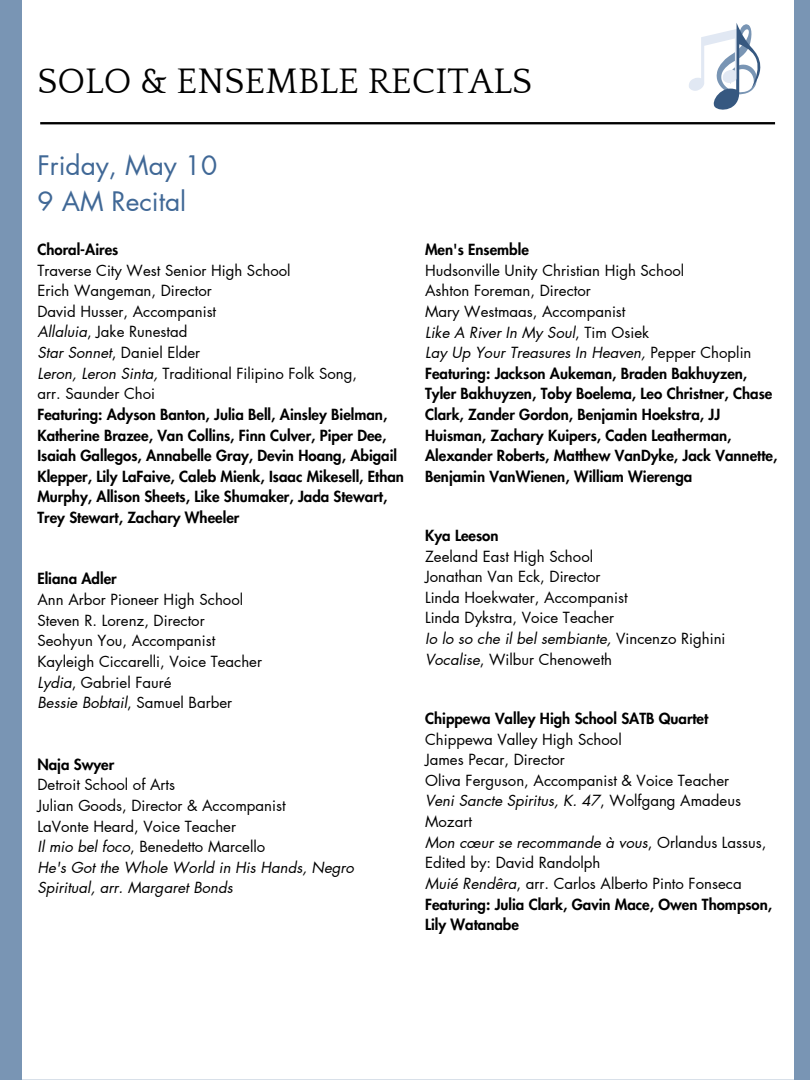
<style>
.page{position:relative;width:810px;height:1080px;background:#7995b4}
.page>*{position:absolute;margin:0;border:0;box-sizing:border-box;transform-origin:0 0}
.t1{font:36.38px "Quattrocento";color:#000}
.t2{font:26.25px/36.6px "Futura LT Pro";color:#406896}
.t3{font:15px/20.6px "Futura LT Pro";color:#000}
.t4{font:800 15px/20.6px "Futura LT Pro";color:#000}
.t5{font:italic 15px/20.6px "Futura LT Pro";color:#000}
.s1{font-style:italic}
.s2{font-style:normal}
</style>
<div class="page">
<div style="left:22px;top:0;width:772px;height:1080px;background:#fff"></div>
<hr style="left:40px;top:122px;width:735px;height:2px;background:#000">
<svg style="left:689px;top:23px;width:72px;height:87px"></svg>
<p class="t1" style="left:37px;top:62px;width:496px">SOLO &amp; ENSEMBLE RECITALS</p>
<p class="t2" style="left:37px;top:148px;width:181px">Friday, May 10<br>9 AM Recital</p>
<p class="t4" style="left:37px;top:240px;width:82px">Choral-Aires</p>
<p class="t3" style="left:37px;top:260px;width:255px">Traverse City West Senior High School</p>
<p class="t3" style="left:37px;top:281px;width:176px">Erich Wangeman, Director</p>
<h1 class="t3" style="left:37px;top:302px;width:180px">David Husser, Accompanist</h1>
<h2 class="t3" style="left:37px;top:322px;width:152px"><span class="s1">Allaluia</span>, Jake Runestad</h2>
<p class="t3" style="left:37px;top:343px;width:164px"><span class="s1">Star Sonnet</span>, Daniel Elder</p>
<p class="t3" style="left:37px;top:364px;width:321px"><span class="s1">Leron, Leron Sinta,</span> Traditional Filipino Folk Song,</p>
<p class="t3" style="left:37px;top:384px;width:119px">arr. Saunder Choi</p>
<p class="t4" style="left:37px;top:405px;width:368px">Featuring: Adyson Banton, Julia Bell, Ainsley Bielman, Katherine Brazee, Van Collins, Finn Culver, Piper Dee, Isaiah Gallegos, Annabelle Gray, Devin Hoang, Abigail Klepper, Lily LaFaive, Caleb Mienk, Isaac Mikesell, Ethan Murphy, Allison Sheets, Like Shumaker, Jada Stewart, Trey Stewart, Zachary Wheeler</p>
<p class="t4" style="left:37px;top:569px;width:81px">Eliana Adler</p>
<p class="t3" style="left:37px;top:590px;width:207px">Ann Arbor Pioneer High School</p>
<p class="t3" style="left:37px;top:611px;width:169px">Steven R. Lorenz, Director</p>
<p class="t3" style="left:37px;top:631px;width:179px">Seohyun You, Accompanist</p>
<p class="t3" style="left:37px;top:652px;width:226px">Kayleigh Ciccarelli, Voice Teacher</p>
<p class="t3" style="left:37px;top:672px;width:136px"><span class="s1">Lydia</span>, Gabriel Fauré</p>
<p class="t5" style="left:37px;top:693px;width:196px">Bessie Bobtail<span class="s2">, Samuel Barber</span></p>
<p class="t4" style="left:37px;top:755px;width:78px">Naja Swyer</p>
<p class="t3" style="left:37px;top:775px;width:139px">Detroit School of Arts</p>
<p class="t3" style="left:37px;top:796px;width:250px">Julian Goods, Director &amp; Accompanist</p>
<p class="t3" style="left:37px;top:816px;width:200px">LaVonte Heard, Voice Teacher</p>
<p class="t3" style="left:37px;top:837px;width:229px"><span class="s1">Il mio bel foco</span>, Benedetto Marcello</p>
<p class="t5" style="left:37px;top:858px;width:318px">He's Got the Whole World in His Hands, Negro<br>Spiritual, arr. Margaret Bonds</p>
<p class="t4" style="left:425px;top:240px;width:105px">Men's Ensemble</p>
<p class="t3" style="left:425px;top:261px;width:261px">Hudsonville Unity Christian High School</p>
<p class="t3" style="left:425px;top:281px;width:167px">Ashton Foreman, Director</p>
<p class="t3" style="left:425px;top:302px;width:202px">Mary Westmaas, Accompanist</p>
<p class="t5" style="left:425px;top:322px;width:226px">Like A River In My Soul<span class="s2">, Tim Osiek</span></p>
<p class="t5" style="left:425px;top:343px;width:328px">Lay Up Your Treasures In Heaven, <span class="s2">Pepper Choplin</span></p>
<p class="t4" style="left:425px;top:364px;width:354px">Featuring: Jackson Aukeman, Braden Bakhuyzen, Tyler Bakhuyzen, Toby Boelema, Leo Christner, Chase Clark, Zander Gordon, Benjamin Hoekstra, JJ Huisman, Zachary Kuipers, Caden Leatherman, Alexander Roberts, Matthew VanDyke, Jack Vannette, Benjamin VanWienen, William Wierenga</p>
<p class="t4" style="left:425px;top:526px;width:75px">Kya Leeson</p>
<p class="t3" style="left:425px;top:546px;width:170px">Zeeland East High School</p>
<p class="t3" style="left:425px;top:567px;width:177px">Jonathan Van Eck, Director</p>
<p class="t3" style="left:425px;top:588px;width:204px">Linda Hoekwater, Accompanist</p>
<p class="t3" style="left:425px;top:608px;width:191px">Linda Dykstra, Voice Teacher</p>
<p class="t5" style="left:425px;top:629px;width:302px">Io lo so che il bel sembiante, <span class="s2">Vincenzo Righini</span></p>
<p class="t3" style="left:425px;top:650px;width:189px"><span class="s1">Vocalise</span>, Wilbur Chenoweth</p>
<p class="t4" style="left:425px;top:709px;width:285px">Chippewa Valley High School SATB Quartet</p>
<p class="t3" style="left:425px;top:729px;width:198px">Chippewa Valley High School</p>
<p class="t3" style="left:425px;top:750px;width:141px">James Pecar, Director</p>
<p class="t3" style="left:425px;top:771px;width:306px">Oliva Ferguson, Accompanist &amp; Voice Teacher</p>
<p class="t5" style="left:425px;top:791px;width:317px">Veni Sancte Spiritus, K. 47<span class="s2">, Wolfgang Amadeus<br>Mozart</span></p>
<p class="t3" style="left:425px;top:832px;width:343px"><span class="s1">Mon cœur se recommande à vous</span>, Orlandus Lassus,<br>Edited by: David Randolph</p>
<p class="t3" style="left:425px;top:874px;width:318px"><span class="s1">Muié Rendêra</span>, arr. Carlos Alberto Pinto Fonseca</p>
<p class="t4" style="left:425px;top:894px;width:349px">Featuring: Julia Clark, Gavin Mace, Owen Thompson,<br>Lily Watanabe</p>
</div>
